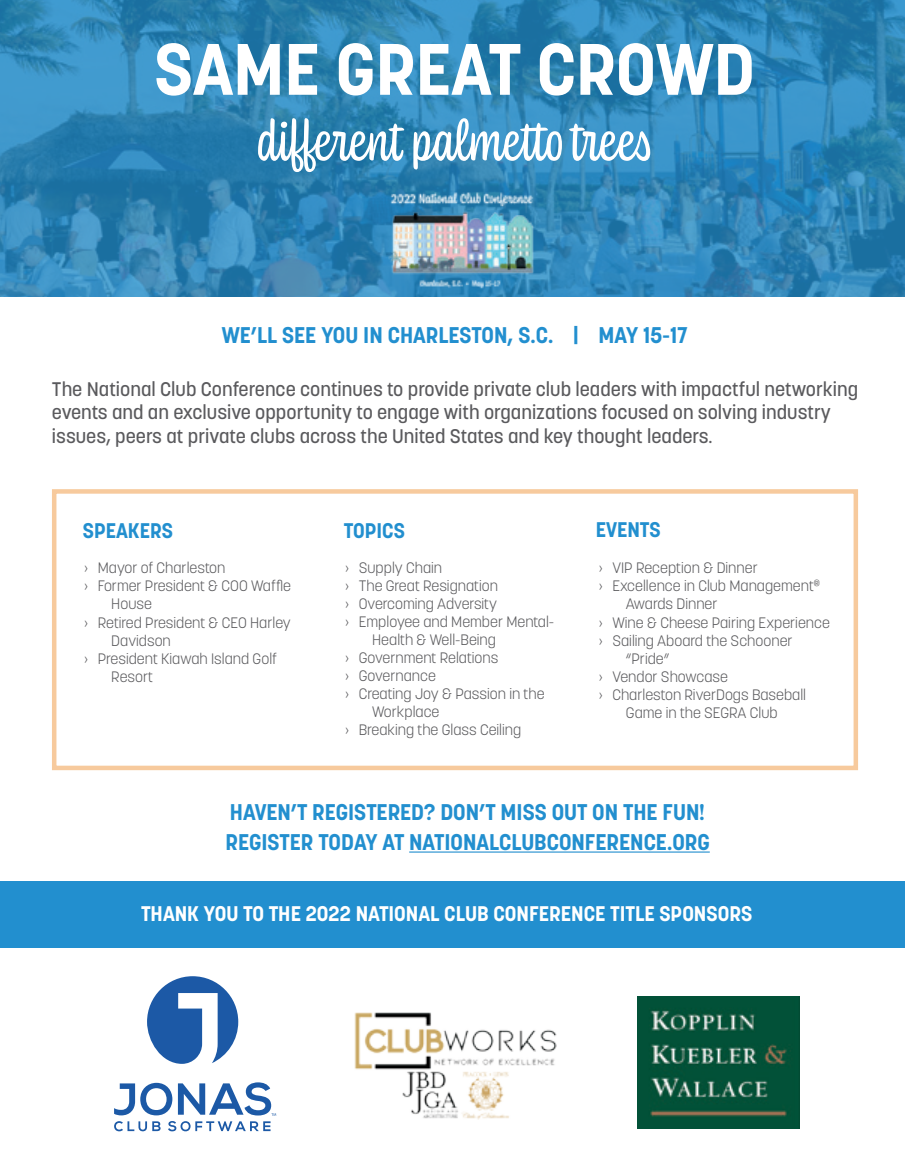
<style>
.page{position:relative;width:905px;height:1175px;background:#fff}
.page>*{position:absolute;margin:0;border:0;box-sizing:border-box;transform-origin:0 0}
.t1{font:700 72px "Korolev";color:#fff}
.t2{font:57px "Coniferous";color:#fff}
.t3{font:700 22.5px/30px "Korolev";color:#228fcf}
.t4{font:700 21px "Korolev";color:#fff}
.t5{font:700 21px "Korolev";color:#228fcf}
.t6{font:500 19.5px/23.4px "Korolev";color:#5a5a5d}
.t7{font:300 15px "Korolev";color:#5a5a5d}
</style>
<div class="page">
<hr style="left:409px;top:851px;width:300px;height:1px;background:#228fcf">
<svg style="left:0;top:0;width:904px;height:297px;background:#2e84b6"></svg>
<svg style="left:114px;top:1121px;width:46px;height:10px"></svg>
<svg style="left:168px;top:1121px;width:102px;height:10px"></svg>
<svg style="left:147px;top:976px;width:91px;height:87px"></svg>
<svg style="left:114px;top:1082px;width:58px;height:33px"></svg>
<svg style="left:178px;top:1082px;width:98px;height:33px"></svg>
<img style="left:354px;top:1012px;width:202px;height:107px">
<img style="left:637px;top:996px;width:162px;height:132px">
<div style="left:0;top:880px;width:904px;height:67px;background:#228fcf"></div>
<img style="left:387px;top:183px;width:149px;height:110px">
<div style="left:52px;top:489px;width:806px;height:281px;border:4px solid #f7ca9d"></div>
<h1 class="t1" style="left:154px;top:24px;width:602px">SAME GREAT CROWD</h1>
<h2 class="t2" style="left:259px;top:102px;width:393px">different palmetto trees</h2>
<h3 class="t3" style="left:222px;top:320px;width:467px">WE’LL SEE YOU IN CHARLESTON, S.C. | MAY 15-17</h3>
<p class="t6" style="left:52px;top:377px;width:807px">The National Club Conference continues to provide private club leaders with impactful networking events and an exclusive opportunity to engage with organizations focused on solving industry issues, peers at private clubs across the United States and key thought leaders.</p>
<h3 class="t5" style="left:83px;top:517px;width:92px">SPEAKERS</h3>
<h3 class="t5" style="left:344px;top:517px;width:63px">TOPICS</h3>
<h3 class="t5" style="left:596px;top:516px;width:66px">EVENTS</h3>
<p class="t7" style="left:84px;top:558px;width:143px">› Mayor of Charleston</p>
<p class="t7" style="left:84px;top:576px;width:208px">› Former President &amp; COO Waffle</p>
<p class="t7" style="left:111px;top:594px;width:42px">House</p>
<p class="t7" style="left:84px;top:612px;width:208px">› Retired President &amp; CEO Harley</p>
<p class="t7" style="left:111px;top:630px;width:61px">Davidson</p>
<p class="t7" style="left:84px;top:648px;width:194px">› President Kiawah Island Golf</p>
<p class="t7" style="left:111px;top:666px;width:43px">Resort</p>
<p class="t7" style="left:345px;top:558px;width:98px">› Supply Chain</p>
<p class="t7" style="left:345px;top:576px;width:154px">› The Great Resignation</p>
<p class="t7" style="left:345px;top:594px;width:153px">› Overcoming Adversity</p>
<p class="t7" style="left:345px;top:612px;width:210px">› Employee and Member Mental-</p>
<p class="t7" style="left:372px;top:630px;width:125px">Health &amp; Well-Being</p>
<p class="t7" style="left:345px;top:648px;width:155px">› Government Relations</p>
<p class="t7" style="left:345px;top:666px;width:92px">› Governance</p>
<p class="t7" style="left:345px;top:684px;width:201px">› Creating Joy &amp; Passion in the</p>
<p class="t7" style="left:372px;top:702px;width:69px">Workplace</p>
<p class="t7" style="left:345px;top:720px;width:177px">› Breaking the Glass Ceiling</p>
<p class="t7" style="left:599px;top:558px;width:160px">› VIP Reception &amp; Dinner</p>
<p class="t7" style="left:599px;top:576px;width:222px">› Excellence in Club Management<sup>®</sup></p>
<p class="t7" style="left:626px;top:594px;width:93px">Awards Dinner</p>
<p class="t7" style="left:599px;top:612px;width:232px">› Wine &amp; Cheese Pairing Experience</p>
<p class="t7" style="left:599px;top:630px;width:195px">› Sailing Aboard the Schooner</p>
<p class="t7" style="left:626px;top:648px;width:45px">“Pride”</p>
<p class="t7" style="left:599px;top:666px;width:131px">› Vendor Showcase</p>
<p class="t7" style="left:599px;top:684px;width:209px">› Charleston RiverDogs Baseball</p>
<p class="t7" style="left:626px;top:702px;width:153px">Game in the SEGRA Club</p>
<h3 class="t3" style="left:225px;top:797px;width:485px">HAVEN’T REGISTERED? DON’T MISS OUT ON THE FUN!<br>REGISTER TODAY AT NATIONALCLUBCONFERENCE.ORG</h3>
<h3 class="t4" style="left:141px;top:900px;width:612px">THANK YOU TO THE 2022 NATIONAL CLUB CONFERENCE TITLE SPONSORS</h3>
</div>
